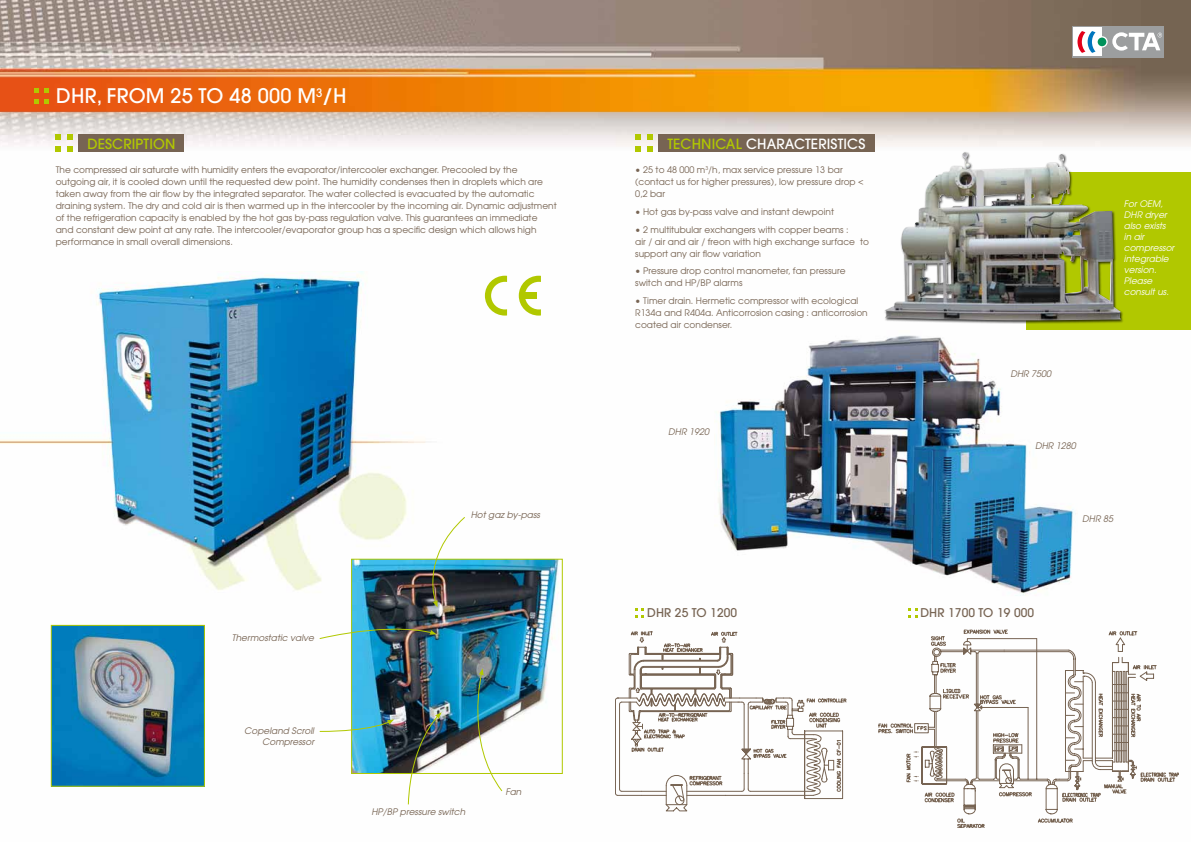
<style>
.page{position:relative;width:1191px;height:842px;background:#fff}
.page>*{position:absolute;margin:0;border:0;box-sizing:border-box;transform-origin:0 0}
.t1{font:500 20px "Avant Garde";letter-spacing:.01em;color:#fff}
.t2{font:500 14px "Avant Garde";letter-spacing:.01em;color:#fff}
.t3{font:500 14px "Avant Garde";letter-spacing:.01em;color:#b1c800}
.t4{font:500 12px "Avant Garde";letter-spacing:.01em;color:#776453}
.t5{font:9px/12px "Avant Garde";color:#776453}
.t6{font:italic 9px/11px "Avant Garde";color:#776453;text-align:right}
.t7{font:italic 9px/11px "Avant Garde";color:#fff}
.s1{color:#b1c800}
</style>
<div class="page">
<img style="left:0;top:0;width:1191px;height:812px">
<svg style="left:34px;top:88px;width:4px;height:5px"></svg>
<svg style="left:44px;top:88px;width:5px;height:5px"></svg>
<svg style="left:34px;top:99px;width:4px;height:4px"></svg>
<svg style="left:44px;top:99px;width:5px;height:4px"></svg>
<svg style="left:56px;top:135px;width:5px;height:5px"></svg>
<svg style="left:68px;top:135px;width:5px;height:5px"></svg>
<svg style="left:56px;top:146px;width:5px;height:6px"></svg>
<svg style="left:68px;top:146px;width:5px;height:6px"></svg>
<div style="left:78px;top:135px;width:106px;height:17px;background:#776453"></div>
<svg style="left:635px;top:135px;width:5px;height:5px"></svg>
<svg style="left:647px;top:135px;width:5px;height:5px"></svg>
<svg style="left:635px;top:146px;width:5px;height:6px"></svg>
<svg style="left:647px;top:146px;width:5px;height:6px"></svg>
<div style="left:658px;top:135px;width:216px;height:17px;background:#776453"></div>
<div style="left:1072px;top:26px;width:91px;height:32px;background:#9c9e9f"></div>
<svg style="left:1096px;top:36px;width:11px;height:12px"></svg>
<div style="left:1073px;top:27px;width:29px;height:29px;background:#fff"></div>
<svg style="left:1077px;top:31px;width:18px;height:22px"></svg>
<div style="left:1097px;top:38px;width:9px;height:8px;background:#00925b;border-radius:50%"></div>
<svg style="left:1112px;top:32px;width:50px;height:19px"></svg>
<img style="left:0;top:271px;width:467px;height:327px">
<svg style="left:519px;top:276px;width:22px;height:40px"></svg>
<div style="left:523px;top:292px;width:14px;height:7px;background:#b1c800"></div>
<svg style="left:485px;top:276px;width:22px;height:40px"></svg>
<img style="left:53px;top:627px;width:150px;height:157px">
<div style="left:51px;top:625px;width:154px;height:161px;border:1px solid #b1c800"></div>
<img style="left:353px;top:561px;width:207px;height:211px">
<div style="left:351px;top:559px;width:211px;height:215px;border:1px solid #b1c800"></div>
<img style="left:318px;top:621px;width:119px;height:19px">
<img style="left:419px;top:516px;width:47px;height:91px">
<svg style="left:319px;top:719px;width:75px;height:13px"></svg>
<img style="left:407px;top:712px;width:34px;height:93px">
<img style="left:465px;top:668px;width:38px;height:124px">
<div style="left:1026px;top:172px;width:165px;height:158px;background:#b1c800"></div>
<div style="left:883px;top:151px;width:241px;height:173px;background:#000;opacity:.75"></div>
<img style="left:884px;top:152px;width:237px;height:169px">
<svg style="left:615px;top:632px;width:231px;height:179px"></svg>
<svg style="left:957px;top:814px;width:116px;height:14px"></svg>
<svg style="left:878px;top:630px;width:300px;height:184px"></svg>
<svg style="left:635px;top:608px;width:9px;height:9px"></svg>
<svg style="left:908px;top:608px;width:9px;height:9px"></svg>
<img style="left:714px;top:331px;width:364px;height:266px">
<h1 class="t1" style="left:56px;top:84px;width:289px">DHR, FROM 25 TO 48 000 M<sup>3</sup>/H</h1>
<h2 class="t3" style="left:87px;top:135px;width:90px">DESCRIPTION</h2>
<h2 class="t2" style="left:667px;top:135px;width:199px"><span class="s1">TECHNICAL</span> CHARACTERISTICS</h2>
<p class="t5" style="left:56px;top:164px;width:502px">The compressed air saturate with humidity enters the evaporator/intercooler exchanger. Precooled by the outgoing air, it is cooled down until the requested dew point. The humidity condenses then in droplets which are taken away from the air flow by the integrated separator. The water collected is evacuated by the automatic draining system. The dry and cold air is then warmed up in the intercooler by the incoming air. Dynamic adjustment of the refrigeration capacity is enabled by the hot gas by-pass regulation valve. This guarantees an immediate and constant dew point at any rate. The intercooler/evaporator group has a specific design which allows high performance in small overall dimensions.</p>
<p class="t5" style="left:635px;top:164px;width:230px">• 25 to 48 000 m<sup>3</sup>/h, max service pressure 13 bar (contact us for higher pressures), low pressure drop &lt;<br>0,2 bar</p>
<p class="t5" style="left:635px;top:205px;width:200px">• Hot gas by-pass valve and instant dewpoint</p>
<p class="t5" style="left:635px;top:223px;width:235px">• 2 multitubular exchangers with copper beams :<br>air / air and air / freon with high exchange surface to support any air flow variation</p>
<p class="t5" style="left:635px;top:265px;width:212px">• Pressure drop control manometer, fan pressure switch and HP/BP alarms</p>
<p class="t5" style="left:635px;top:294px;width:234px">• Timer drain. Hermetic compressor with ecological<br>R134a and R404a. Anticorrosion casing : anticorrosion coated air condenser.</p>
<p class="t6" style="left:471px;top:509px;width:71px">Hot gaz by-pass</p>
<p class="t6" style="left:668px;top:426px;width:42px">DHR 1920</p>
<p class="t7" style="left:1123px;top:198px;width:52px">For OEM,<br>DHR dryer also exists in air compressor integrable version.<br>Please consult us.</p>
<p class="t6" style="left:1010px;top:368px;width:42px">DHR 7500</p>
<p class="t6" style="left:1035px;top:440px;width:42px">DHR 1280</p>
<p class="t6" style="left:1082px;top:513px;width:32px">DHR 85</p>
<p class="t6" style="left:232px;top:632px;width:84px">Thermostatic valve</p>
<h3 class="t4" style="left:647px;top:605px;width:91px">DHR 25 TO 1200</h3>
<h3 class="t4" style="left:920px;top:605px;width:115px">DHR 1700 TO 19 000</h3>
<p class="t6" style="left:244px;top:725px;width:71px">Copeland Scroll<br>Compressor</p>
<p class="t6" style="left:371px;top:806px;width:95px">HP/BP pressure switch</p>
<p class="t6" style="left:505px;top:786px;width:18px">Fan</p>
</div>
